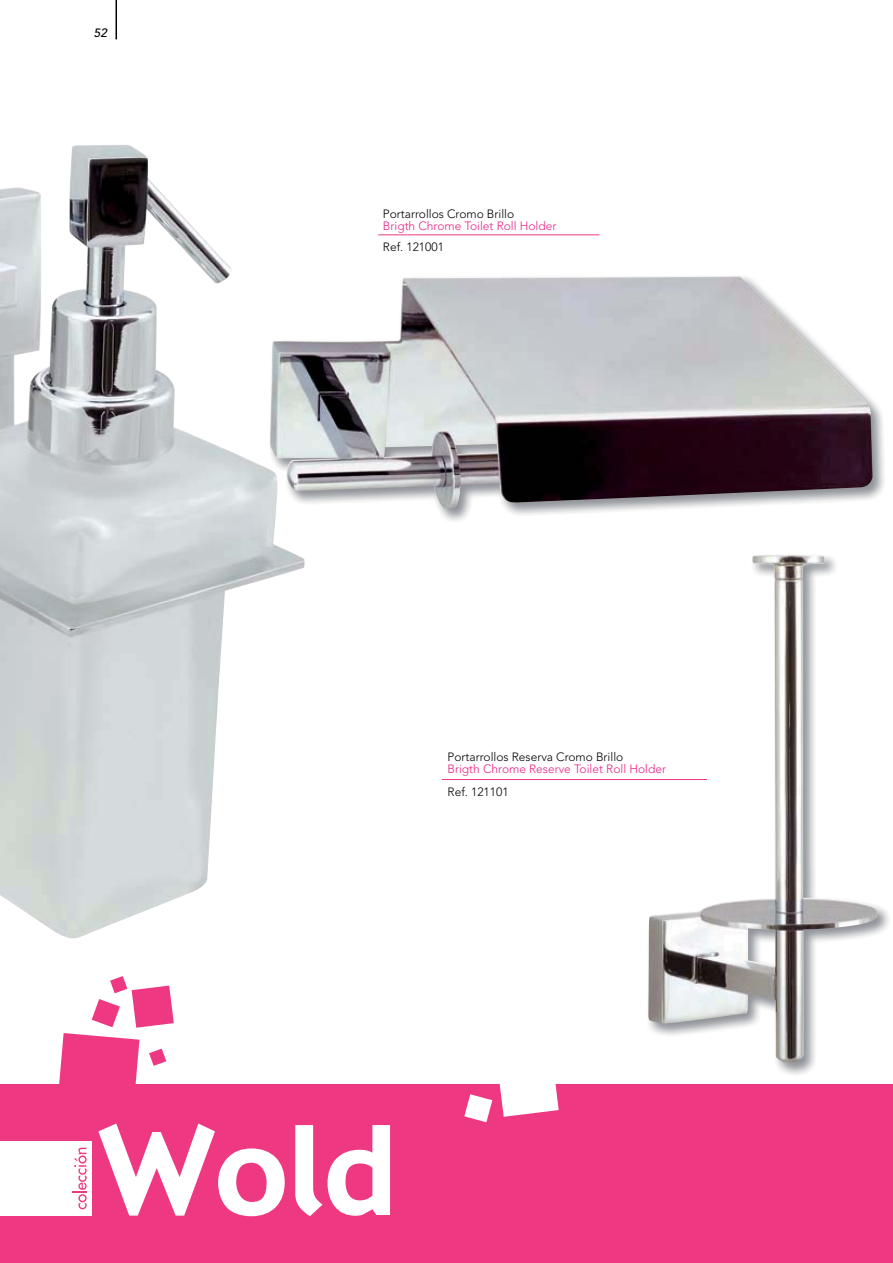
<style>
.page{position:relative;width:893px;height:1263px;background:#fff}
.page>*{position:absolute;margin:0;border:0;box-sizing:border-box;transform-origin:0 0}
.t1{font:120px "Gadget";color:#fff}
.t2{font:300 12px "Avenir LT Std";color:#000}
.t3{font:300 12px "Avenir LT Std";color:#e92387}
.t4{font:italic 500 12px "Avenir LT Std";color:#000}
</style>
<div class="page">
<hr style="left:115px;top:0;width:2px;height:39px;background:#000">
<div style="left:0;top:1084px;width:893px;height:179px;background:#ee3982"></div>
<svg style="left:464px;top:1084px;width:95px;height:38px"></svg>
<svg style="left:59px;top:976px;width:115px;height:108px"></svg>
<div style="left:0;top:1141px;width:92px;height:75px;background:#fff"></div>
<svg style="left:72px;top:1148px;width:15px;height:61px"></svg>
<hr style="left:378px;top:234px;width:221px;height:1px;background:#ee3982">
<hr style="left:442px;top:779px;width:264px;height:1px;background:#ee3982">
<img style="left:777px;top:906px;width:112px;height:169px">
<img style="left:648px;top:555px;width:229px;height:508px">
<img style="left:439px;top:276px;width:445px;height:245px">
<img style="left:305px;top:277px;width:567px;height:232px">
<img style="left:0;top:145px;width:305px;height:793px">
<p class="t4" style="left:94px;top:26px;width:15px">52</p>
<p class="t2" style="left:383px;top:208px;width:133px">Portarrollos Cromo Brillo</p>
<p class="t3" style="left:383px;top:220px;width:175px">Brigth Chrome Toilet Roll Holder</p>
<p class="t2" style="left:383px;top:242px;width:62px">Ref. 121001</p>
<p class="t2" style="left:447px;top:751px;width:177px">Portarrollos Reserva Cromo Brillo</p>
<p class="t3" style="left:447px;top:763px;width:220px">Brigth Chrome Reserve Toilet Roll Holder</p>
<p class="t2" style="left:447px;top:787px;width:62px">Ref. 121101</p>
<h1 class="t1" style="left:99px;top:1103px;width:299px">Wold</h1>
</div>
